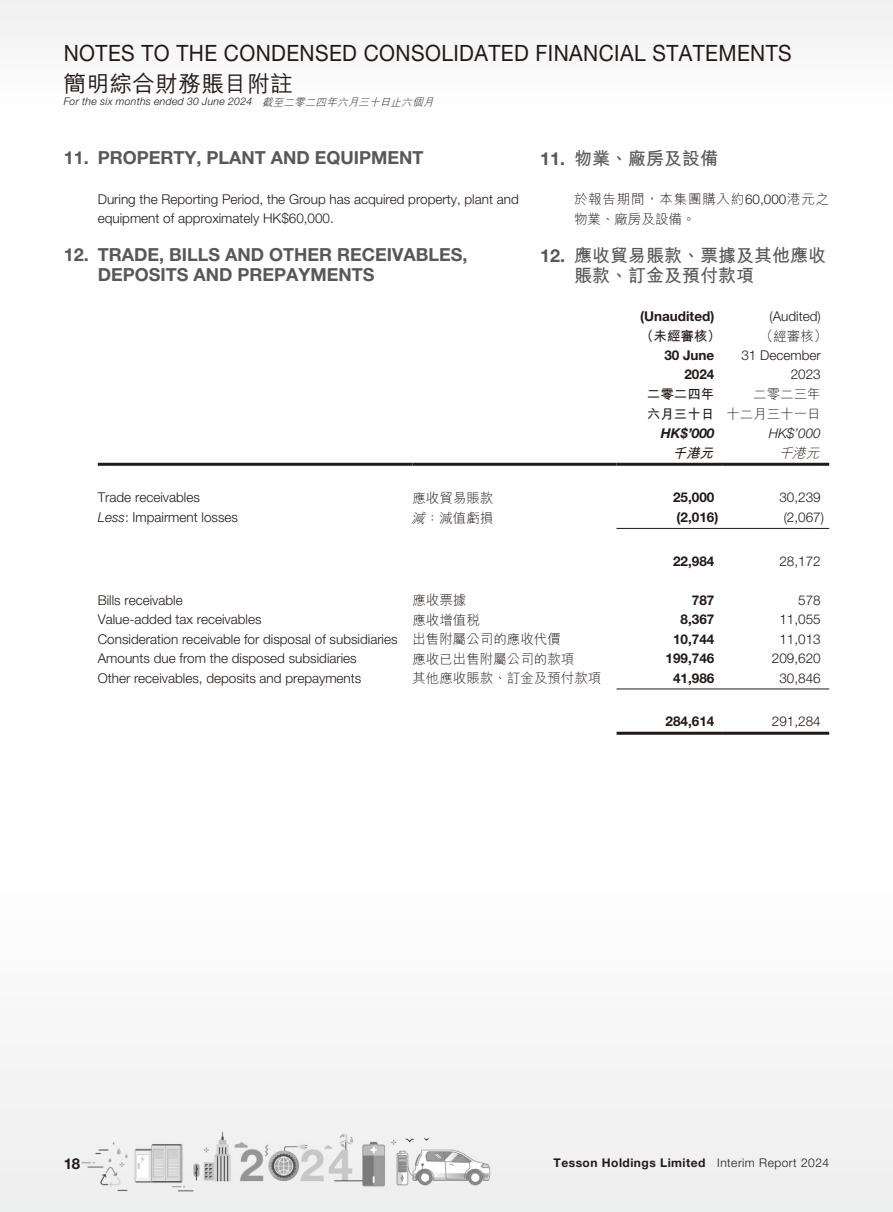
<style>
.page{position:relative;width:893px;height:1212px;background:#fff}
.page>*{position:absolute;margin:0;border:0;box-sizing:border-box;transform-origin:0 0}
.t1{font:22.5px "Helvetica Neue LT Std";letter-spacing:.02em;color:#231916;scale:.93 1}
.t2{font:22.5px "M Hei HK Medium E Ten B5 H";letter-spacing:.02em;color:#231916}
.t3{font:700 18px/19.5px "Helvetica Neue LT Std";color:#595857}
.t4{font:18px/19.5px "M Hei HK Bold E Ten B5 H";color:#595857}
.t5{font:700 15px "Helvetica Neue LT Std";color:#231916}
.t6{font:300 13.5px/19.5px "Helvetica Neue LT Std";color:#231916}
.t7{font:700 13.5px/19.5px "Helvetica Neue LT Std";color:#231916;text-align:right}
.t8{font:13.5px/19.5px "M Hei HK Light E Ten B5 H";color:#231916;text-align:right}
.t9{font:13.5px/19.5px "M Hei HK Light E Ten B5 H";letter-spacing:.055em;color:#231916}
.t10{font:13.5px/19.5px "M Hei HK Bold E Ten B5 H";color:#231916}
.t11{font:italic 700 13.5px "Helvetica Neue LT Std";color:#231916}
.t12{font:italic 300 13.5px "Helvetica Neue LT Std";color:#231916}
.t13{font:italic 13.5px "M Hei HK Bold E Ten B5 H";color:#231916}
.t14{font:italic 13.5px "M Hei HK Light E Ten B5 H";color:#231916}
.t15{font:700 12px "Helvetica Neue LT Std";letter-spacing:.04em;color:#231916}
.t16{font:italic 300 10.5px "Helvetica Neue LT Std";letter-spacing:.02em;color:#231916}
.s1{font-family:"M Hei HK Light E Ten B5 H";font-weight:400}
.s2{font-family:"Helvetica Neue LT Std";font-weight:700}
.s3{font-family:"Helvetica Neue LT Std";font-weight:300}
.s4{font-style:italic}
.s5{font-weight:300}
</style>
<div class="page">
<img style="left:0;top:0;width:893px;height:1212px">
<hr style="left:98px;top:463px;width:314px;height:3px;background:#231916">
<hr style="left:412px;top:463px;width:205px;height:3px;background:#231916">
<hr style="left:617px;top:463px;width:106px;height:3px;background:#231916">
<hr style="left:723px;top:463px;width:106px;height:3px;background:#231916">
<hr style="left:617px;top:528px;width:106px;height:1px;background:#231916">
<hr style="left:723px;top:528px;width:106px;height:1px;background:#231916">
<hr style="left:617px;top:688px;width:106px;height:1px;background:#231916">
<hr style="left:723px;top:688px;width:106px;height:1px;background:#231916">
<hr style="left:617px;top:732px;width:106px;height:3px;background:#231916">
<hr style="left:723px;top:732px;width:106px;height:3px;background:#231916">
<h1 class="t1" style="left:64px;top:45px;width:784px">NOTES TO THE CONDENSED CONSOLIDATED FINANCIAL STATEMENTS</h1>
<h1 class="t2" style="left:64px;top:75px;width:231px">簡明綜合財務賬目附註</h1>
<p class="t16" style="left:64px;top:98px;width:374px">For the six months ended 30 June 2024 <span class="s1">截至二零二四年六月三十日止六個月</span></p>
<h2 class="t3" style="left:64px;top:149px;width:361px">11. PROPERTY, PLANT AND EQUIPMENT</h2>
<p class="t6" style="left:98px;top:191px;width:422px">During the Reporting Period, the Group has acquired property, plant and equipment of approximately HK$60,000.</p>
<h2 class="t3" style="left:98px;top:247px;width:371px;text-indent:-34px">12. TRADE, BILLS AND OTHER RECEIVABLES,<br>DEPOSITS AND PREPAYMENTS</h2>
<h2 class="t4" style="left:540px;top:151px;width:180px"><span class="s2">11.</span> 物業、廠房及設備</h2>
<p class="t9" style="left:574px;top:191px;width:257px">於報告期間，本集團購入約<span class="s3">60,000</span>港元之物業、廠房及設備。</p>
<h2 class="t4" style="left:574px;top:248px;width:254px;text-indent:-34px"><span class="s2">12.</span> 應收貿易賬款、票據及其他應收賬款、訂金及預付款項</h2>
<p class="t7" style="left:640px;top:307px;width:76px">(Unaudited)</p>
<p class="t6" style="left:769px;top:308px;width:53px">(Audited)</p>
<p class="t10" style="left:640px;top:328px;width:82px">（未經審核）</p>
<p class="t8" style="left:760px;top:328px;width:69px">（經審核）</p>
<p class="t7" style="left:664px;top:346px;width:52px">30 June<br>2024</p>
<p class="t6" style="left:741px;top:347px;width:81px;text-align:right">31 December<br>2023</p>
<p class="t10" style="left:647px;top:386px;width:69px">二零二四年六月三十日</p>
<p class="t8" style="left:726px;top:386px;width:96px">二零二三年<br>十二月三十一日</p>
<p class="t11" style="left:661px;top:428px;width:55px">HK$’000</p>
<p class="t12" style="left:769px;top:428px;width:54px">HK$’000</p>
<p class="t13" style="left:672px;top:447px;width:45px">千港元</p>
<p class="t14" style="left:779px;top:447px;width:46px">千港元</p>
<p class="t6" style="left:98px;top:490px;width:104px">Trade receivables</p>
<p class="t8" style="left:412px;top:490px;width:82px">應收貿易賬款</p>
<p class="t7" style="left:673px;top:489px;width:43px">25,000</p>
<p class="t6" style="left:779px;top:490px;width:43px">30,239</p>
<p class="t6" style="left:98px;top:509px;width:142px"><span class="s4">Less</span>: Impairment losses</p>
<p class="t8" style="left:411px;top:510px;width:84px"><span class="s4">減</span>：減值虧損</p>
<p class="t7" style="left:677px;top:509px;width:43px">(2,016)</p>
<p class="t6" style="left:784px;top:509px;width:42px">(2,067)</p>
<p class="t7" style="left:673px;top:552px;width:43px">22,984</p>
<p class="t6" style="left:779px;top:553px;width:43px">28,172</p>
<p class="t6" style="left:98px;top:592px;width:87px">Bills receivable</p>
<p class="t8" style="left:412px;top:592px;width:55px">應收票據</p>
<p class="t7" style="left:692px;top:591px;width:24px">787</p>
<p class="t6" style="left:798px;top:592px;width:24px">578</p>
<p class="t6" style="left:98px;top:611px;width:165px">Value-added tax receivables</p>
<p class="t8" style="left:412px;top:612px;width:69px">應收增值稅</p>
<p class="t7" style="left:681px;top:611px;width:35px">8,367</p>
<p class="t6" style="left:779px;top:611px;width:43px">11,055</p>
<p class="t6" style="left:98px;top:631px;width:465px">Consideration receivable for disposal of subsidiaries <span class="s1">出售附屬公司的應收代價</span></p>
<p class="t7" style="left:673px;top:630px;width:43px">10,744</p>
<p class="t6" style="left:779px;top:631px;width:43px">11,013</p>
<p class="t6" style="left:98px;top:650px;width:260px">Amounts due from the disposed subsidiaries</p>
<p class="t8" style="left:412px;top:651px;width:163px">應收已出售附屬公司的款項</p>
<p class="t7" style="left:666px;top:650px;width:50px">199,746</p>
<p class="t6" style="left:772px;top:650px;width:50px">209,620</p>
<p class="t6" style="left:98px;top:670px;width:265px">Other receivables, deposits and prepayments</p>
<p class="t8" style="left:412px;top:670px;width:190px">其他應收賬款、訂金及預付款項</p>
<p class="t7" style="left:673px;top:669px;width:43px">41,986</p>
<p class="t6" style="left:779px;top:670px;width:43px">30,846</p>
<p class="t7" style="left:666px;top:713px;width:50px">284,614</p>
<p class="t6" style="left:772px;top:713px;width:50px">291,284</p>
<p class="t5" style="left:64px;top:1158px;width:18px">18</p>
<p class="t15" style="left:554px;top:1158px;width:277px">Tesson Holdings Limited <span class="s5">Interim Report 2024</span></p>
</div>
